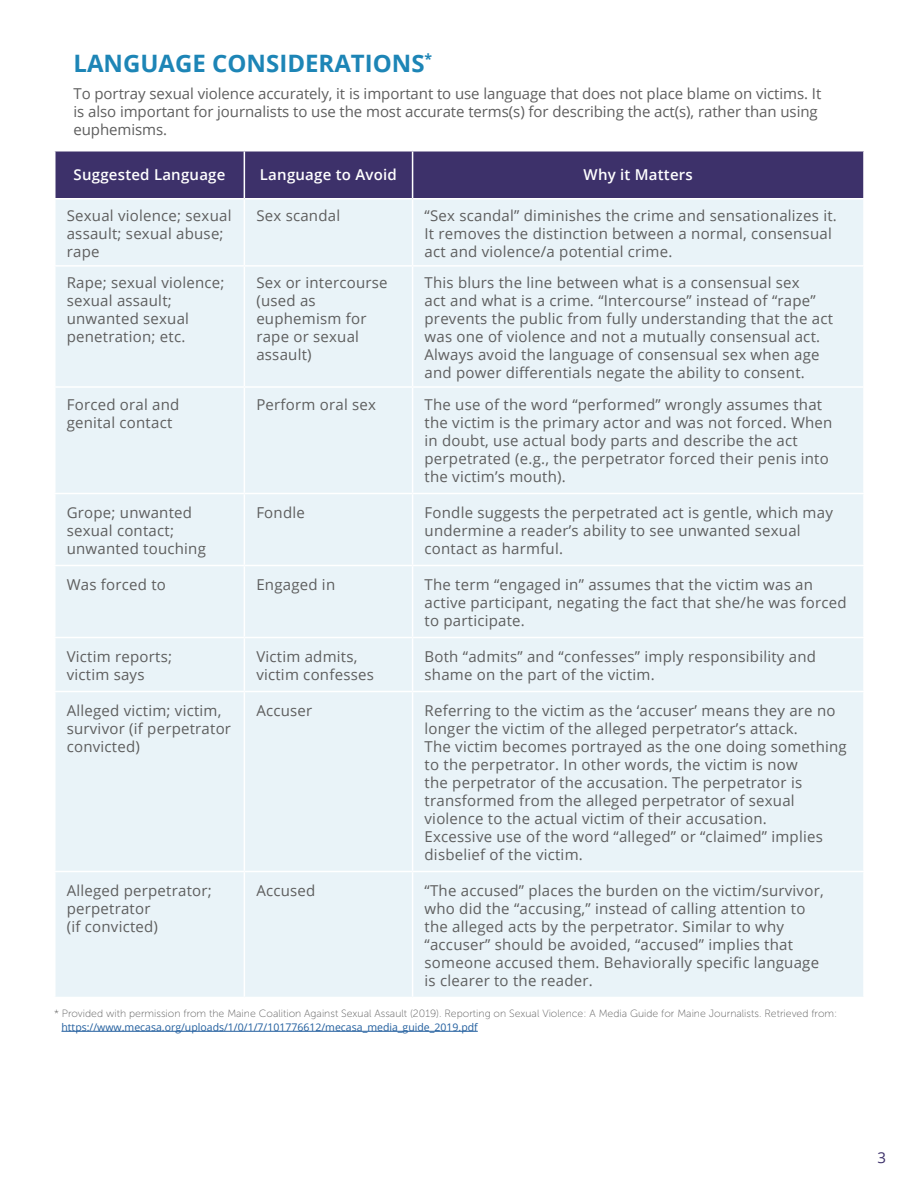
<style>
.page{position:relative;width:918px;height:1188px;background:#fff}
.page>*{position:absolute;margin:0;border:0;box-sizing:border-box;transform-origin:0 0}
.t1{font:700 24px "Open Sans";color:#1d85b6}
.t2{font:15px/18px "Open Sans";letter-spacing:.015em;color:#5e5e5e}
.t3{font:15px/18px "Open Sans";letter-spacing:-.005em;color:#5e5e5e}
.t4{font:600 15px "Open Sans";letter-spacing:.015em;color:#fff}
.t5{font:15px "Open Sans";color:#3d316a}
.Page3{font:10.5px/13.5px "Museo Sans 100";color:#5e5e5e}
.s1{font-family:"Open Sans";color:#215e9e}
</style>
<div class="page">
<div style="left:56px;top:152px;width:807px;height:46px;background:#3d316a"></div>
<div style="left:56px;top:200px;width:807px;height:797px;background:#e9f3f8"></div>
<hr style="left:244px;top:152px;width:1px;height:46px;background:#fff">
<hr style="left:412px;top:152px;width:1px;height:46px;background:#fff">
<hr style="left:244px;top:200px;width:1px;height:65px;background:#fff">
<hr style="left:412px;top:200px;width:1px;height:65px;background:#fff">
<hr style="left:54px;top:265px;width:190px;height:2px;background:#fff">
<hr style="left:244px;top:265px;width:169px;height:2px;background:#fff">
<hr style="left:244px;top:267px;width:1px;height:119px;background:#fff">
<hr style="left:413px;top:265px;width:452px;height:2px;background:#fff">
<hr style="left:412px;top:267px;width:1px;height:119px;background:#fff">
<hr style="left:54px;top:386px;width:190px;height:2px;background:#fff">
<hr style="left:244px;top:386px;width:169px;height:2px;background:#fff">
<hr style="left:244px;top:388px;width:1px;height:105px;background:#fff">
<hr style="left:413px;top:386px;width:452px;height:2px;background:#fff">
<hr style="left:412px;top:388px;width:1px;height:105px;background:#fff">
<hr style="left:54px;top:493px;width:190px;height:1px;background:#fff">
<hr style="left:244px;top:493px;width:169px;height:1px;background:#fff">
<hr style="left:244px;top:494px;width:1px;height:71px;background:#fff">
<hr style="left:413px;top:493px;width:452px;height:1px;background:#fff">
<hr style="left:412px;top:494px;width:1px;height:71px;background:#fff">
<hr style="left:54px;top:565px;width:190px;height:1px;background:#fff">
<hr style="left:244px;top:565px;width:169px;height:1px;background:#fff">
<hr style="left:244px;top:566px;width:1px;height:71px;background:#fff">
<hr style="left:413px;top:565px;width:452px;height:1px;background:#fff">
<hr style="left:412px;top:566px;width:1px;height:71px;background:#fff">
<hr style="left:54px;top:637px;width:190px;height:1px;background:#fff">
<hr style="left:244px;top:637px;width:169px;height:1px;background:#fff">
<hr style="left:244px;top:638px;width:1px;height:53px;background:#fff">
<hr style="left:413px;top:637px;width:452px;height:1px;background:#fff">
<hr style="left:412px;top:638px;width:1px;height:53px;background:#fff">
<hr style="left:54px;top:691px;width:190px;height:1px;background:#fff">
<hr style="left:244px;top:691px;width:169px;height:1px;background:#fff">
<hr style="left:244px;top:692px;width:1px;height:179px;background:#fff">
<hr style="left:413px;top:691px;width:452px;height:1px;background:#fff">
<hr style="left:412px;top:692px;width:1px;height:179px;background:#fff">
<hr style="left:54px;top:871px;width:190px;height:1px;background:#fff">
<hr style="left:244px;top:871px;width:169px;height:1px;background:#fff">
<hr style="left:244px;top:872px;width:1px;height:125px;background:#fff">
<hr style="left:413px;top:871px;width:452px;height:1px;background:#fff">
<hr style="left:412px;top:872px;width:1px;height:125px;background:#fff">
<hr style="left:62px;top:1031px;width:416px;height:1px;background:#215e9e">
<h2 class="t1" style="left:74px;top:46px;width:360px">LANGUAGE CONSIDERATIONS<sup>*</sup></h2>
<p class="t3" style="left:74px;top:84px;width:749px">To portray sexual violence accurately, it is important to use language that does not place blame on victims. It is also important for journalists to use the most accurate terms(s) for describing the act(s), rather than using euphemisms.</p>
<p class="t4" style="left:74px;top:164px;width:153px">Suggested Language</p>
<p class="t4" style="left:260px;top:164px;width:138px">Language to Avoid</p>
<p class="t4" style="left:584px;top:164px;width:111px">Why it Matters</p>
<p class="t2" style="left:67px;top:206px;width:166px">Sexual violence; sexual assault; sexual abuse; rape</p>
<p class="t2" style="left:256px;top:206px;width:85px">Sex scandal</p>
<p class="t2" style="left:425px;top:206px;width:414px">“Sex scandal” diminishes the crime and sensationalizes it.<br>It removes the distinction between a normal, consensual act and violence/a potential crime.</p>
<p class="t2" style="left:67px;top:273px;width:159px">Rape; sexual violence; sexual assault; unwanted sexual penetration; etc.</p>
<p class="t2" style="left:256px;top:273px;width:133px">Sex or intercourse (used as euphemism for rape or sexual assault)</p>
<p class="t2" style="left:425px;top:273px;width:410px">This blurs the line between what is a consensual sex<br>act and what is a crime. “Intercourse” instead of “rape” prevents the public from fully understanding that the act was one of violence and not a mutually consensual act.<br>Always avoid the language of consensual sex when age and power differentials negate the ability to consent.</p>
<p class="t2" style="left:67px;top:395px;width:114px">Forced oral and genital contact</p>
<p class="t2" style="left:256px;top:395px;width:121px">Perform oral sex</p>
<p class="t2" style="left:425px;top:395px;width:409px">The use of the word “performed” wrongly assumes that the victim is the primary actor and was not forced. When in doubt, use actual body parts and describe the act perpetrated (e.g., the perpetrator forced their penis into the victim’s mouth).</p>
<p class="t2" style="left:67px;top:503px;width:141px">Grope; unwanted sexual contact; unwanted touching</p>
<p class="t2" style="left:256px;top:503px;width:50px">Fondle</p>
<p class="t2" style="left:425px;top:503px;width:410px">Fondle suggests the perpetrated act is gentle, which may undermine a reader’s ability to see unwanted sexual contact as harmful.</p>
<p class="t2" style="left:67px;top:575px;width:101px">Was forced to</p>
<p class="t2" style="left:256px;top:575px;width:80px">Engaged in</p>
<p class="t2" style="left:425px;top:575px;width:424px">The term “engaged in” assumes that the victim was an active participant, negating the fact that she/he was forced to participate.</p>
<p class="t2" style="left:67px;top:647px;width:107px">Victim reports; victim says</p>
<p class="t2" style="left:256px;top:647px;width:119px">Victim admits, victim confesses</p>
<p class="t2" style="left:425px;top:647px;width:393px">Both “admits” and “confesses” imply responsibility and shame on the part of the victim.</p>
<p class="t2" style="left:67px;top:701px;width:166px">Alleged victim; victim, survivor (if perpetrator convicted)</p>
<p class="t2" style="left:256px;top:701px;width:58px">Accuser</p>
<p class="t2" style="left:425px;top:701px;width:424px">Referring to the victim as the ‘accuser’ means they are no longer the victim of the alleged perpetrator’s attack.<br>The victim becomes portrayed as the one doing something to the perpetrator. In other words, the victim is now<br>the perpetrator of the accusation. The perpetrator is transformed from the alleged perpetrator of sexual violence to the actual victim of their accusation.<br>Excessive use of the word “alleged” or “claimed” implies disbelief of the victim.</p>
<p class="t2" style="left:67px;top:881px;width:147px">Alleged perpetrator; perpetrator<br>(if convicted)</p>
<p class="t2" style="left:256px;top:881px;width:61px">Accused</p>
<p class="t2" style="left:425px;top:881px;width:401px">“The accused” places the burden on the victim/survivor, who did the “accusing,” instead of calling attention to the alleged acts by the perpetrator. Similar to why “accuser” should be avoided, “accused” implies that someone accused them. Behaviorally specific language is clearer to the reader.</p>
<p class="Page3" style="left:61px;top:1007px;width:777px;text-indent:-7px">* Provided with permission from the Maine Coalition Against Sexual Assault (2019). Reporting on Sexual Violence: A Media Guide for Maine Journalists. Retrieved from: <span class="s1">https://www.mecasa.org/uploads/1/0/1/7/101776612/mecasa_media_guide_2019.pdf</span></p>
<p class="t5" style="left:878px;top:1147px;width:10px">3</p>
</div>
